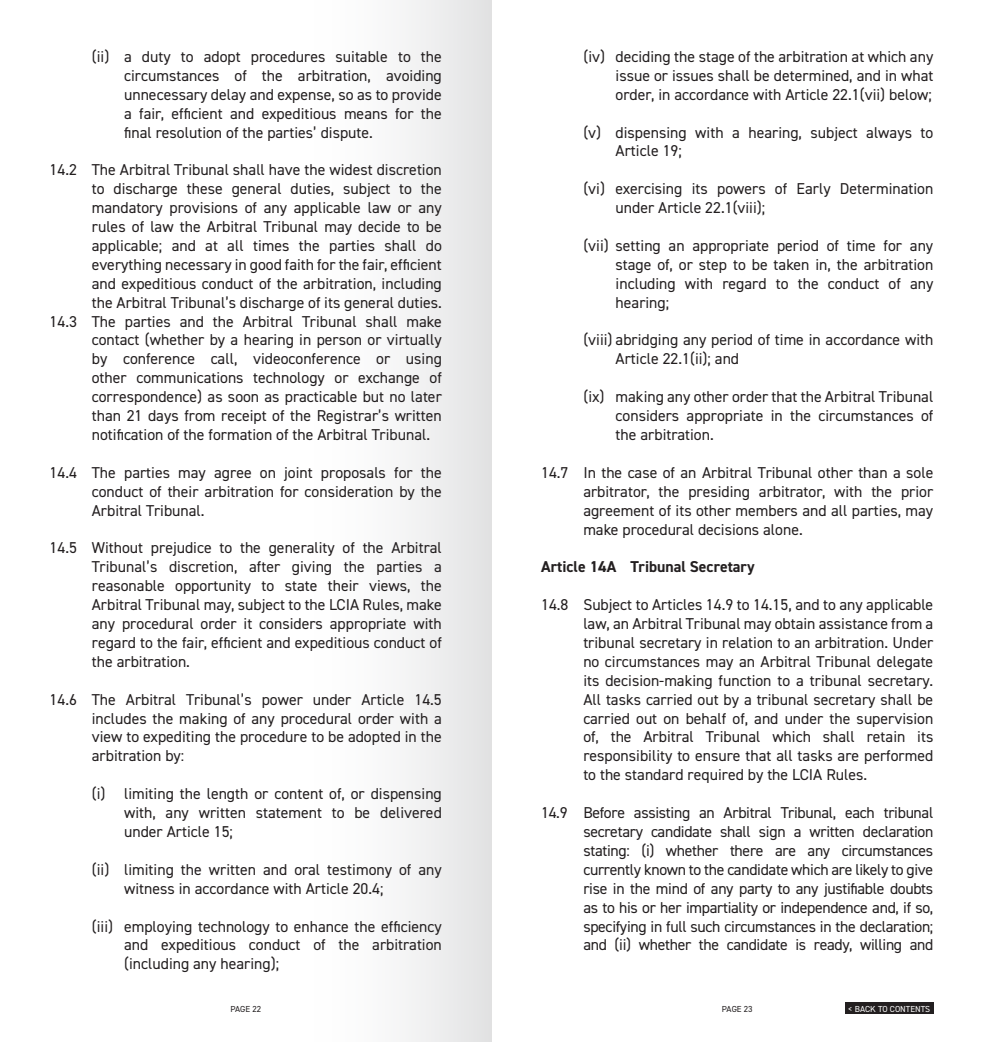
<style>
.page{position:relative;width:983px;height:1042px;background:#fff}
.page>*{position:absolute;margin:0;border:0;box-sizing:border-box;transform-origin:0 0}
._1_1_Number_List{font:15.75px/18.9px "DIN2014";color:#231f20;text-align:justify}
.i__Roman_Number_List{font:15.75px/18.9px "DIN2014";color:#231f20;text-align:justify}
.Article_Heading{font:700 15.75px "DIN2014";color:#231f20}
.t1{font:8.75px "DIN2014";color:#fff}
.t2{font:8.75px "DIN2014";color:#231f20}
</style>
<div class="page">
<div style="left:305px;top:0;width:186px;height:1042px;background:linear-gradient(to right,#fff,#e4e5e6)"></div>
<div style="left:845px;top:1002px;width:88px;height:11px;background:#231f20"></div>
<p class="i__Roman_Number_List" style="left:124px;top:47px;width:319px;text-indent:-32px">(ii) a duty to adopt procedures suitable to the circumstances of the arbitration, avoiding unnecessary delay and expense, so as to provide a fair, efficient and expeditious means for the final resolution of the parties’ dispute.</p>
<p class="_1_1_Number_List" style="left:92px;top:160px;width:351px;text-indent:-42px">14.2 The Arbitral Tribunal shall have the widest discretion to discharge these general duties, subject to the mandatory provisions of any applicable law or any rules of law the Arbitral Tribunal may decide to be applicable; and at all times the parties shall do everything necessary in good faith for the fair, efficient and expeditious conduct of the arbitration, including the Arbitral Tribunal’s discharge of its general duties.</p>
<p class="_1_1_Number_List" style="left:92px;top:311px;width:351px;text-indent:-42px">14.3 The parties and the Arbitral Tribunal shall make contact (whether by a hearing in person or virtually by conference call, videoconference or using other communications technology or exchange of correspondence) as soon as practicable but no later than 21 days from receipt of the Registrar’s written notification of the formation of the Arbitral Tribunal.</p>
<p class="_1_1_Number_List" style="left:92px;top:463px;width:351px;text-indent:-42px">14.4 The parties may agree on joint proposals for the conduct of their arbitration for consideration by the Arbitral Tribunal.</p>
<p class="_1_1_Number_List" style="left:92px;top:538px;width:351px;text-indent:-42px">14.5 Without prejudice to the generality of the Arbitral Tribunal’s discretion, after giving the parties a reasonable opportunity to state their views, the Arbitral Tribunal may, subject to the LCIA Rules, make any procedural order it considers appropriate with regard to the fair, efficient and expeditious conduct of the arbitration.</p>
<p class="_1_1_Number_List" style="left:92px;top:689px;width:351px;text-indent:-42px">14.6 The Arbitral Tribunal’s power under Article 14.5 includes the making of any procedural order with a view to expediting the procedure to be adopted in the arbitration by:</p>
<p class="i__Roman_Number_List" style="left:124px;top:784px;width:319px;text-indent:-32px">(i) limiting the length or content of, or dispensing with, any written statement to be delivered under Article 15;</p>
<p class="i__Roman_Number_List" style="left:124px;top:859px;width:319px;text-indent:-32px">(ii) limiting the written and oral testimony of any witness in accordance with Article 20.4;</p>
<p class="i__Roman_Number_List" style="left:124px;top:916px;width:319px;text-indent:-32px">(iii) employing technology to enhance the efficiency and expeditious conduct of the arbitration (including any hearing);</p>
<p class="i__Roman_Number_List" style="left:615px;top:47px;width:319px;text-indent:-32px">(iv) deciding the stage of the arbitration at which any issue or issues shall be determined, and in what order, in accordance with Article 22.1(vii) below;</p>
<p class="i__Roman_Number_List" style="left:615px;top:122px;width:319px;text-indent:-32px">(v) dispensing with a hearing, subject always to<br>Article 19;</p>
<p class="i__Roman_Number_List" style="left:615px;top:179px;width:319px;text-indent:-32px">(vi) exercising its powers of Early Determination under Article 22.1(viii);</p>
<p class="i__Roman_Number_List" style="left:615px;top:236px;width:319px;text-indent:-32px">(vii) setting an appropriate period of time for any stage of, or step to be taken in, the arbitration including with regard to the conduct of any hearing;</p>
<p class="i__Roman_Number_List" style="left:615px;top:330px;width:319px;text-indent:-32px">(viii) abridging any period of time in accordance with<br>Article 22.1(ii); and</p>
<p class="i__Roman_Number_List" style="left:615px;top:387px;width:319px;text-indent:-32px">(ix) making any other order that the Arbitral Tribunal considers appropriate in the circumstances of the arbitration.</p>
<p class="_1_1_Number_List" style="left:583px;top:463px;width:351px;text-indent:-42px">14.7 In the case of an Arbitral Tribunal other than a sole arbitrator, the presiding arbitrator, with the prior agreement of its other members and all parties, may make procedural decisions alone.</p>
<p class="Article_Heading" style="left:541px;top:556px;width:215px">Article 14A Tribunal Secretary</p>
<p class="_1_1_Number_List" style="left:583px;top:595px;width:351px;text-indent:-42px">14.8 Subject to Articles 14.9 to 14.15, and to any applicable law, an Arbitral Tribunal may obtain assistance from a tribunal secretary in relation to an arbitration. Under no circumstances may an Arbitral Tribunal delegate its decision-making function to a tribunal secretary.<br>All tasks carried out by a tribunal secretary shall be carried out on behalf of, and under the supervision of, the Arbitral Tribunal which shall retain its responsibility to ensure that all tasks are performed to the standard required by the LCIA Rules.</p>
<p class="_1_1_Number_List" style="left:583px;top:803px;width:351px;text-indent:-42px">14.9 Before assisting an Arbitral Tribunal, each tribunal secretary candidate shall sign a written declaration stating: (i) whether there are any circumstances currently known to the candidate which are likely to give rise in the mind of any party to any justifiable doubts as to his or her impartiality or independence and, if so, specifying in full such circumstances in the declaration; and (ii) whether the candidate is ready, willing and</p>
<p class="t2" style="left:230px;top:1003px;width:32px">PAGE 22</p>
<p class="t2" style="left:721px;top:1003px;width:32px">PAGE 23</p>
<p class="t1" style="left:848px;top:1003px;width:83px">&lt; BACK TO CONTENTS</p>
</div>
